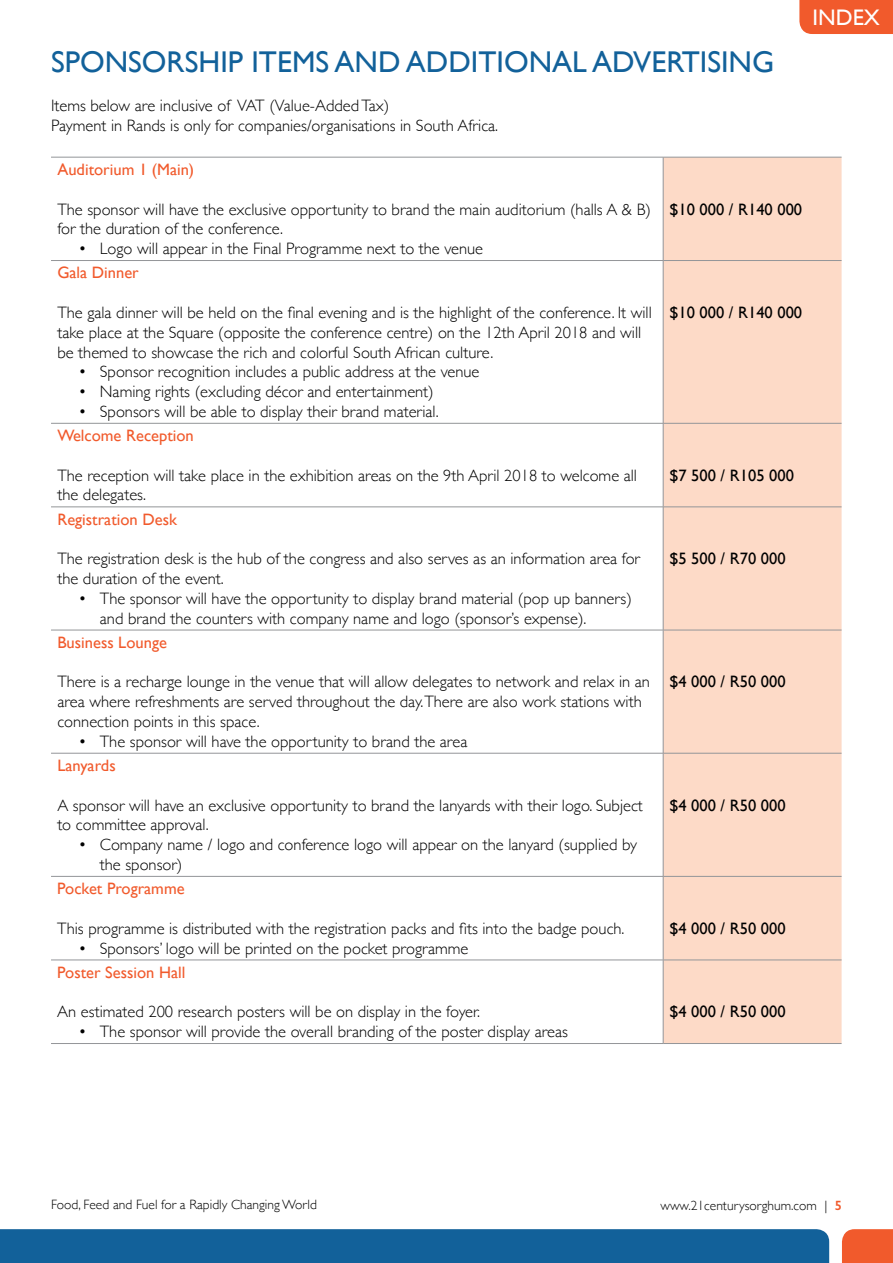
<style>
.page{position:relative;width:893px;height:1263px;background:#fff}
.page>*{position:absolute;margin:0;border:0;box-sizing:border-box;transform-origin:0 0}
.t1{font:30px "Gill Sans";color:#12619a}
.t2{font:22.5px "Gill Sans";color:#fff}
.t3{font:300 16.5px/19.8px "Gill Sans";color:#000}
.t4{font:16.5px "Gill Sans";color:#f15a2c}
.t5{font:16.5px "Gill Sans";color:#000}
.t6{font:300 13.5px "Gill Sans";color:#000}
.s1{font-weight:600;color:#f15a2c}
</style>
<div class="page">
<div style="left:0;top:1229px;width:829px;height:34px;background:#12619a"></div>
<div style="left:842px;top:1229px;width:51px;height:34px;background:#f15a2c"></div>
<div style="left:799px;top:0;width:94px;height:34px;background:#f15a2c"></div>
<div style="left:664px;top:158px;width:178px;height:885px;background:#fddac7"></div>
<hr style="left:51px;top:157px;width:612px;height:1px;background:#939598">
<hr style="left:663px;top:157px;width:179px;height:1px;background:#939598">
<hr style="left:663px;top:157px;width:1px;height:103px;background:#939598">
<hr style="left:51px;top:260px;width:612px;height:1px;background:#939598">
<hr style="left:663px;top:260px;width:179px;height:1px;background:#939598">
<hr style="left:663px;top:261px;width:1px;height:162px;background:#939598">
<hr style="left:663px;top:507px;width:1px;height:123px;background:#939598">
<hr style="left:51px;top:630px;width:612px;height:1px;background:#939598">
<hr style="left:663px;top:630px;width:179px;height:1px;background:#939598">
<hr style="left:663px;top:630px;width:1px;height:123px;background:#939598">
<hr style="left:51px;top:753px;width:612px;height:1px;background:#939598">
<hr style="left:663px;top:753px;width:179px;height:1px;background:#939598">
<hr style="left:663px;top:753px;width:1px;height:123px;background:#939598">
<hr style="left:51px;top:876px;width:612px;height:1px;background:#939598">
<hr style="left:663px;top:876px;width:179px;height:1px;background:#939598">
<hr style="left:663px;top:876px;width:1px;height:84px;background:#939598">
<hr style="left:51px;top:960px;width:612px;height:1px;background:#939598">
<hr style="left:663px;top:960px;width:179px;height:1px;background:#939598">
<hr style="left:663px;top:960px;width:1px;height:83px;background:#939598">
<hr style="left:51px;top:423px;width:612px;height:1px;background:#939598">
<hr style="left:663px;top:423px;width:179px;height:1px;background:#939598">
<hr style="left:663px;top:423px;width:1px;height:84px;background:#939598">
<hr style="left:51px;top:507px;width:612px;height:1px;background:#939598">
<hr style="left:663px;top:507px;width:179px;height:1px;background:#939598">
<hr style="left:51px;top:1043px;width:612px;height:1px;background:#939598">
<hr style="left:663px;top:1043px;width:179px;height:1px;background:#939598">
<h1 class="t1" style="left:51px;top:44px;width:725px">SPONSORSHIP ITEMS AND ADDITIONAL ADVERTISING</h1>
<p class="t3" style="left:51px;top:95px;width:449px">Items below are inclusive of VAT (Value-Added Tax)<br>Payment in Rands is only for companies/organisations in South Africa.</p>
<p class="t4" style="left:57px;top:160px;width:138px">Auditorium 1 (Main)</p>
<p class="t3" style="left:57px;top:198px;width:595px">The sponsor will have the exclusive opportunity to brand the main auditorium (halls A &amp; B) for the duration of the conference.</p>
<p class="t3" style="left:79px;top:238px;width:406px">• Logo will appear in the Final Programme next to the venue</p>
<p class="t5" style="left:669px;top:199px;width:134px">$10 000 / R140 000</p>
<p class="t4" style="left:57px;top:263px;width:83px">Gala Dinner</p>
<p class="t3" style="left:57px;top:302px;width:596px">The gala dinner will be held on the final evening and is the highlight of the conference. It will take place at the Square (opposite the conference centre) on the 12th April 2018 and will be themed to showcase the rich and colorful South African culture.</p>
<p class="t3" style="left:79px;top:361px;width:402px">• Sponsor recognition includes a public address at the venue</p>
<p class="t3" style="left:79px;top:381px;width:357px">• Naming rights (excluding décor and entertainment)</p>
<p class="t3" style="left:79px;top:401px;width:362px">• Sponsors will be able to display their brand material.</p>
<p class="t5" style="left:669px;top:303px;width:134px">$10 000 / R140 000</p>
<p class="t4" style="left:57px;top:426px;width:138px">Welcome Reception</p>
<p class="t3" style="left:57px;top:465px;width:581px">The reception will take place in the exhibition areas on the 9th April 2018 to welcome all the delegates.</p>
<p class="t5" style="left:669px;top:465px;width:126px">$7 500 / R105 000</p>
<p class="t4" style="left:57px;top:509px;width:121px">Registration Desk</p>
<p class="t3" style="left:57px;top:548px;width:584px">The registration desk is the hub of the congress and also serves as an information area for the duration of the event.</p>
<p class="t3" style="left:100px;top:588px;width:533px;text-indent:-21px">• The sponsor will have the opportunity to display brand material (pop up banners) and brand the counters with company name and logo (sponsor’s expense).</p>
<p class="t5" style="left:669px;top:549px;width:118px">$5 500 / R70 000</p>
<p class="t4" style="left:57px;top:632px;width:111px">Business Lounge</p>
<p class="t3" style="left:57px;top:671px;width:594px">There is a recharge lounge in the venue that will allow delegates to network and relax in an area where refreshments are served throughout the day.There are also work stations with connection points in this space.</p>
<p class="t3" style="left:79px;top:731px;width:390px">• The sponsor will have the opportunity to brand the area</p>
<p class="t4" style="left:57px;top:756px;width:60px">Lanyards</p>
<p class="t3" style="left:57px;top:794px;width:587px">A sponsor will have an exclusive opportunity to brand the lanyards with their logo. Subject to committee approval.</p>
<p class="t3" style="left:100px;top:834px;width:539px;text-indent:-21px">• Company name / logo and conference logo will appear on the lanyard (supplied by the sponsor)</p>
<p class="t4" style="left:57px;top:879px;width:129px">Pocket Programme</p>
<p class="t3" style="left:57px;top:918px;width:569px">This programme is distributed with the registration packs and fits into the badge pouch.</p>
<p class="t3" style="left:79px;top:937px;width:391px">• Sponsors’ logo will be printed on the pocket programme</p>
<p class="t4" style="left:57px;top:962px;width:130px">Poster Session Hall</p>
<p class="t3" style="left:57px;top:1001px;width:424px">An estimated 200 research posters will be on display in the foyer.</p>
<p class="t3" style="left:79px;top:1021px;width:491px">• The sponsor will provide the overall branding of the poster display areas</p>
<p class="t5" style="left:669px;top:672px;width:118px">$4 000 / R50 000</p>
<p class="t5" style="left:669px;top:795px;width:118px">$4 000 / R50 000</p>
<p class="t5" style="left:669px;top:918px;width:118px">$4 000 / R50 000</p>
<p class="t5" style="left:669px;top:1002px;width:118px">$4 000 / R50 000</p>
<h2 class="t2" style="left:813px;top:4px;width:69px">INDEX</h2>
<p class="t6" style="left:51px;top:1194px;width:267px">Food, Feed and Fuel for a Rapidly Changing World</p>
<p class="t6" style="left:660px;top:1194px;width:183px">www.21centurysorghum.com | <span class="s1">5</span></p>
</div>
